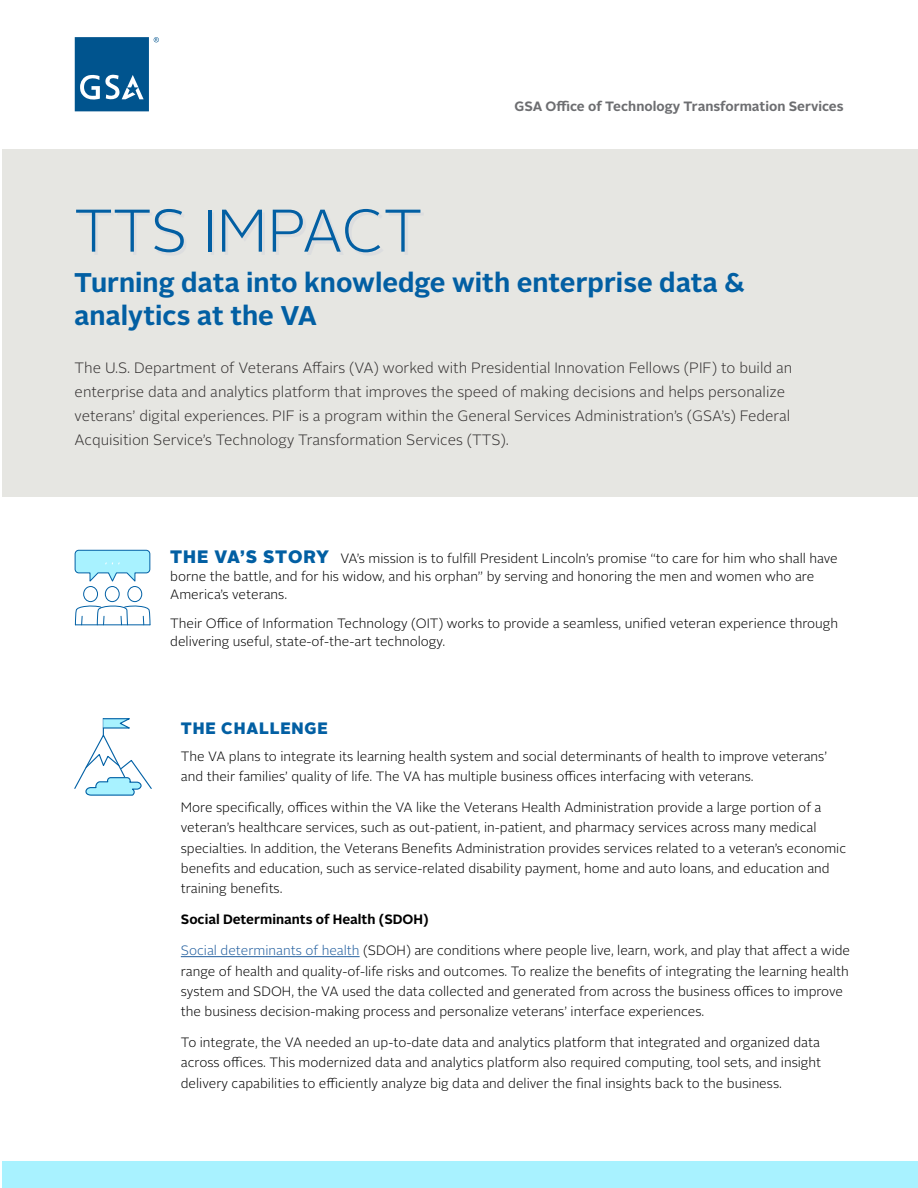
<style>
.page{position:relative;width:918px;height:1188px;background:#fff}
.page>*{position:absolute;margin:0;border:0;box-sizing:border-box;transform-origin:0 0}
.Title_Line1{font:300 60px "Alright Sans";letter-spacing:-.01em;color:#025fa3}
.t1{font:700 27px/33px "Alright Sans";color:#025fa3}
.heading{font:900 16.5px "Alright Sans";letter-spacing:.05em;color:#025fa3}
.Large_text{font:300 15px/24px "Alright Sans";color:#333030}
.t2{font:300 13.5px/20.2px "Alright Sans";color:#000}
.t3{font:700 13.5px "Alright Sans";color:#6d6e71}
.t4{font:700 13.5px "Alright Sans";color:#000}
.s1{font-weight:900;font-size:18px;color:#025fa3}
.s2{color:#215e9e}
</style>
<div class="page">
<svg style="left:75px;top:37px;width:84px;height:74px"></svg>
<div style="left:2px;top:1161px;width:915px;height:27px;background:#a8f2ff"></div>
<hr style="left:181px;top:956px;width:179px;height:1px;background:#215e9e">
<svg style="left:74px;top:549px;width:77px;height:77px"></svg>
<svg style="left:74px;top:718px;width:78px;height:78px"></svg>
<div style="left:2px;top:149px;width:915px;height:348px;background:#e6e6e2"></div>
<p class="Title_Line1" style="left:74px;top:190px;width:350px">TTS IMPACT</p>
<p class="t3" style="left:514px;top:97px;width:331px">GSA Office of Technology Transformation Services</p>
<p class="t1" style="left:74px;top:266px;width:672px">Turning data into knowledge with enterprise data &amp; analytics at the VA</p>
<p class="Large_text" style="left:75px;top:356px;width:719px">The U.S. Department of Veterans Affairs (VA) worked with Presidential Innovation Fellows (PIF) to build an enterprise data and analytics platform that improves the speed of making decisions and helps personalize veterans’ digital experiences. PIF is a program within the General Services Administration’s (GSA’s) Federal Acquisition Service’s Technology Transformation Services (TTS).</p>
<p class="t2" style="left:170px;top:550px;width:669px;line-height:18px"><span class="s1">THE VA’S STORY</span> VA’s mission is to fulfill President Lincoln’s promise “to care for him who shall have borne the battle, and for his widow, and his orphan” by serving and honoring the men and women who are<br>America’s veterans.</p>
<p class="t2" style="left:170px;top:615px;width:669px;line-height:18px">Their Office of Information Technology (OIT) works to provide a seamless, unified veteran experience through delivering useful, state-of-the-art technology.</p>
<p class="heading" style="left:181px;top:716px;width:149px">THE CHALLENGE</p>
<p class="t2" style="left:181px;top:746px;width:648px">The VA plans to integrate its learning health system and social determinants of health to improve veterans’ and their families’ quality of life. The VA has multiple business offices interfacing with veterans.</p>
<p class="t2" style="left:181px;top:798px;width:667px">More specifically, offices within the VA like the Veterans Health Administration provide a large portion of a veteran’s healthcare services, such as out-patient, in-patient, and pharmacy services across many medical specialties. In addition, the Veterans Benefits Administration provides services related to a veteran’s economic benefits and education, such as service-related disability payment, home and auto loans, and education and training benefits.</p>
<p class="t4" style="left:181px;top:910px;width:249px">Social Determinants of Health (SDOH)</p>
<p class="t2" style="left:181px;top:941px;width:671px"><span class="s2">Social determinants of health</span> (SDOH) are conditions where people live, learn, work, and play that affect a wide range of health and quality-of-life risks and outcomes. To realize the benefits of integrating the learning health system and SDOH, the VA used the data collected and generated from across the business offices to improve the business decision-making process and personalize veterans’ interface experiences.</p>
<p class="t2" style="left:181px;top:1033px;width:642px;text-align:justify">To integrate, the VA needed an up-to-date data and analytics platform that integrated and organized data across offices. This modernized data and analytics platform also required computing, tool sets, and insight delivery capabilities to efficiently analyze big data and deliver the final insights back to the business.</p>
</div>
